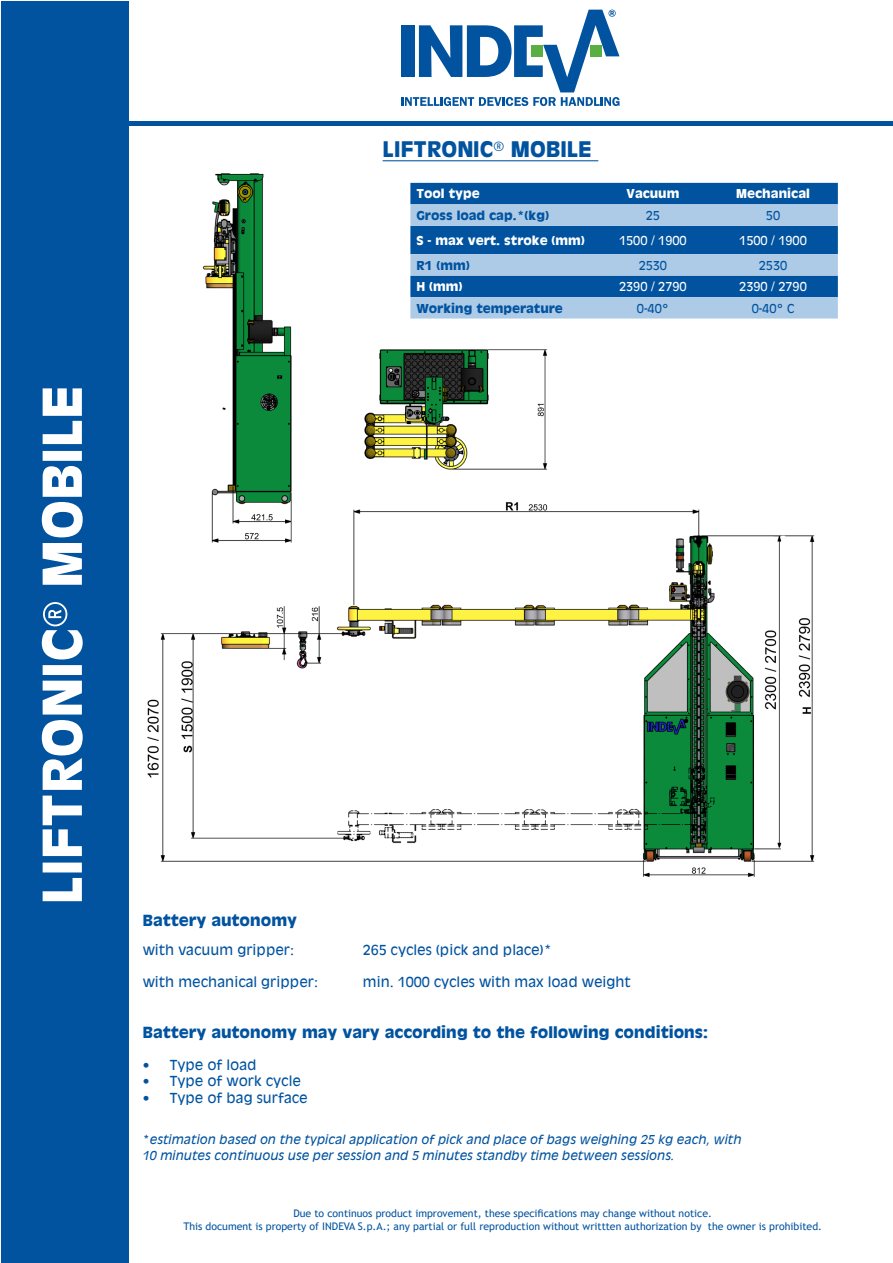
<style>
.page{position:relative;width:893px;height:1263px;background:#fff}
.page>*{position:absolute;margin:0;border:0;box-sizing:border-box;transform-origin:0 0}
.t1{font:700 52.5px "Antique Olive";color:#fff}
.t2{font:700 21px "Antique Olive";color:#0153a0}
.t3{font:700 15px "Antique Olive";color:#0153a0}
.t4{font:13.5px "Antique Olive";color:#0153a0}
.t5{font:italic 12px "Antique Olive";color:#0153a0}
.t6{font:700 12px "Antique Olive";color:#fff}
.t7{font:700 12px "Antique Olive";color:#0153a0}
.t8{font:12px "Antique Olive";color:#fff}
.t9{font:12px "Antique Olive";color:#0153a0}
.t10{font:10.5px/13.5px "Trebuchet MS";color:#0153a0;text-align:center}
.s1{font-style:normal}
</style>
<div class="page">
<div style="left:1px;top:1px;width:128px;height:1262px;background:#0153a0"></div>
<hr style="left:128px;top:121px;width:765px;height:4px;background:#0153a0">
<svg style="left:401px;top:10px;width:218px;height:96px"></svg>
<hr style="left:383px;top:160px;width:215px;height:1px;background:#0153a0">
<div style="left:410px;top:183px;width:428px;height:21px;background:#0153a0"></div>
<svg style="left:410px;top:204px;width:428px;height:115px;background:#6498c8"></svg>
<img style="left:147px;top:502px;width:668px;height:375px">
<img style="left:170px;top:173px;width:150px;height:376px">
<img style="left:364px;top:349px;width:184px;height:121px">
<p class="t1" style="left:27px;top:904px;width:520px;rotate:-90deg">LIFTRONIC® MOBILE</p>
<p class="t2" style="left:383px;top:135px;width:210px">LIFTRONIC® MOBILE</p>
<p class="t6" style="left:416px;top:186px;width:65px">Tool type</p>
<p class="t6" style="left:626px;top:186px;width:54px">Vacuum</p>
<p class="t6" style="left:736px;top:186px;width:75px">Mechanical</p>
<p class="t7" style="left:416px;top:207px;width:134px">Gross load cap.*(kg)</p>
<p class="t9" style="left:646px;top:207px;width:16px">25</p>
<p class="t9" style="left:766px;top:207px;width:16px">50</p>
<p class="t6" style="left:416px;top:232px;width:170px">S - max vert. stroke (mm)</p>
<p class="t8" style="left:619px;top:232px;width:69px">1500 / 1900</p>
<p class="t8" style="left:739px;top:232px;width:69px">1500 / 1900</p>
<p class="t7" style="left:416px;top:257px;width:55px">R1 (mm)</p>
<p class="t9" style="left:639px;top:257px;width:30px">2530</p>
<p class="t9" style="left:759px;top:257px;width:30px">2530</p>
<p class="t6" style="left:416px;top:279px;width:48px">H (mm)</p>
<p class="t8" style="left:619px;top:279px;width:69px">2390 / 2790</p>
<p class="t8" style="left:739px;top:279px;width:69px">2390 / 2790</p>
<p class="t7" style="left:416px;top:300px;width:148px">Working temperature</p>
<p class="t9" style="left:637px;top:300px;width:33px">0-40°</p>
<p class="t9" style="left:752px;top:300px;width:44px">0-40° C</p>
<p class="t3" style="left:143px;top:910px;width:156px">Battery autonomy</p>
<p class="t4" style="left:143px;top:941px;width:153px">with vacuum gripper:</p>
<p class="t4" style="left:363px;top:941px;width:190px">265 cycles (pick and place)*</p>
<p class="t4" style="left:143px;top:973px;width:177px">with mechanical gripper:</p>
<p class="t4" style="left:363px;top:973px;width:270px">min. 1000 cycles with max load weight</p>
<p class="t3" style="left:143px;top:1022px;width:567px">Battery autonomy may vary according to the following conditions:</p>
<p class="t4" style="left:143px;top:1056px;width:115px">• Type of load</p>
<p class="t4" style="left:143px;top:1072px;width:160px">• Type of work cycle</p>
<p class="t4" style="left:143px;top:1088px;width:166px">• Type of bag surface</p>
<p class="t5" style="left:143px;top:1131px;width:600px"><span class="s1">*</span>estimation based on the typical application of pick and place of bags weighing 25 kg each, with</p>
<p class="t5" style="left:143px;top:1148px;width:533px">10 minutes continuous use per session and 5 minutes standby time between sessions.</p>
<p class="t10" style="left:183px;top:1206px;width:640px">Due to continuos product improvement, these specifications may change without notice.<br>This document is property of INDEVA S.p.A.; any partial or full reproduction without writtten authorization by the owner is prohibited.</p>
</div>
